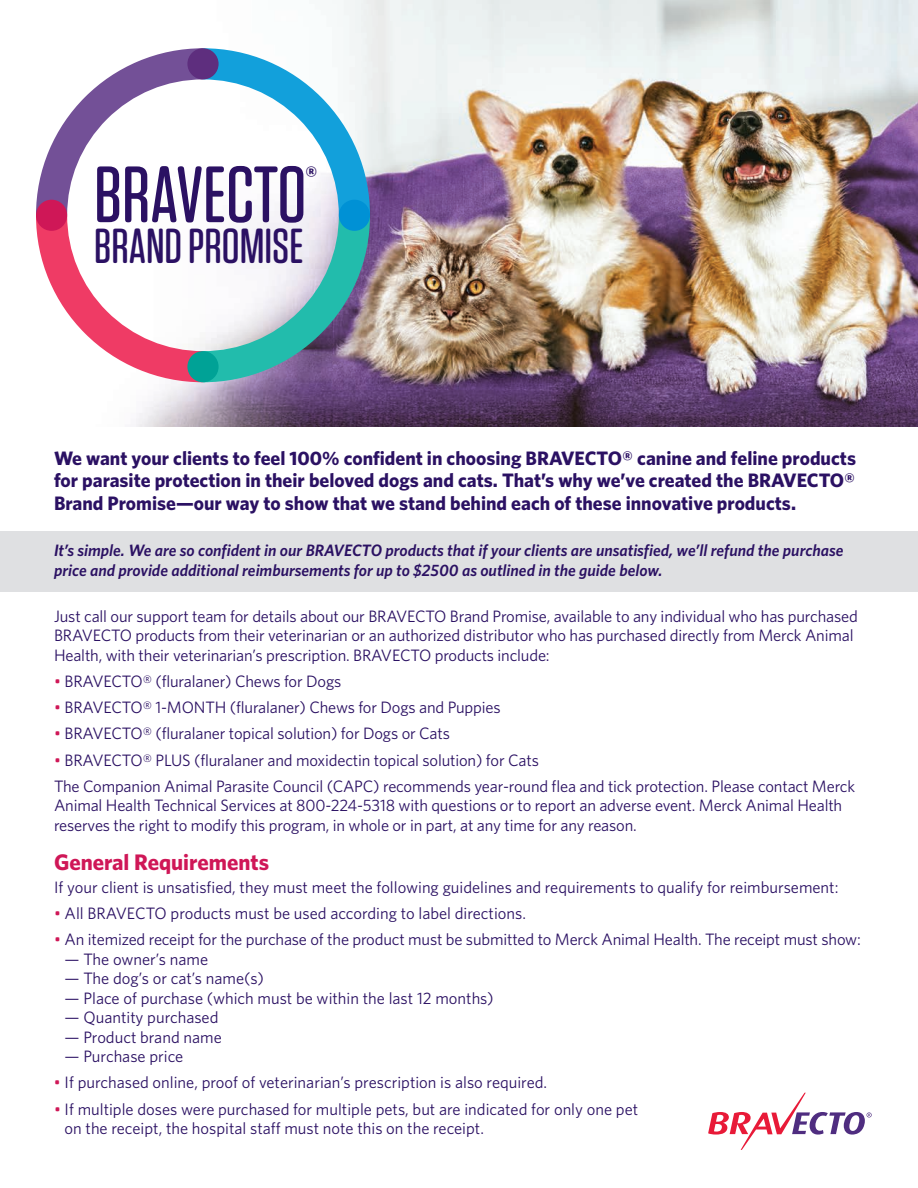
<style>
.page{position:relative;width:918px;height:1188px;background:#fff}
.page>*{position:absolute;margin:0;border:0;box-sizing:border-box;transform-origin:0 0}
.t1{font:500 79.65px "Tungsten Rounded";color:#2b1163}
.t2{font:500 49.05px "Tungsten Rounded";color:#2b1163}
.t3{font:700 22.5px "Whitney";color:#cf1757}
.t4{font:700 22.2px "Whitney";color:#2b1163}
.t5{font:700 19.5px/22.5px "Whitney";color:#2b1163;text-align:justify}
.t6{font:16.5px/19.5px "Whitney";letter-spacing:-.01em;color:#2b1163}
.t7{font:italic 600 16.5px/19.5px "Whitney";color:#2b1163}
.s1{color:#cf1757}
</style>
<div class="page">
<img style="left:136px;top:0;width:782px;height:426px">
<div style="left:0;top:531px;width:918px;height:60px;background:#dfe0e2"></div>
<svg style="left:36px;top:48px;width:334px;height:334px"></svg>
<div style="left:36px;top:200px;width:31px;height:31px;background:#cf1757;border-radius:50%"></div>
<div style="left:187px;top:48px;width:32px;height:31px;background:#5e2e7e;border-radius:50%"></div>
<div style="left:339px;top:200px;width:31px;height:31px;background:#0091d5;border-radius:50%"></div>
<div style="left:187px;top:351px;width:32px;height:31px;background:#00a296;border-radius:50%"></div>
<svg style="left:708px;top:1093px;width:164px;height:57px"></svg>
<p class="t1" style="left:94px;top:153px;width:214px">BRAVECTO</p>
<p class="t4" style="left:305px;top:159px;width:14px">®</p>
<p class="t2" style="left:94px;top:220px;width:211px">BRAND PROMISE</p>
<p class="t5" style="left:54px;top:446px;width:804px">We want your clients to feel 100% confident in choosing BRAVECTO® canine and feline products for parasite protection in their beloved dogs and cats. That’s why we’ve created the BRAVECTO® Brand Promise—our way to show that we stand behind each of these innovative products.</p>
<p class="t7" style="left:54px;top:541px;width:791px">It’s simple. We are so confident in our BRAVECTO products that if your clients are unsatisfied, we’ll refund the purchase price and provide additional reimbursements for up to $2500 as outlined in the guide below.</p>
<p class="t6" style="left:54px;top:606px;width:805px">Just call our support team for details about our BRAVECTO Brand Promise, available to any individual who has purchased<br>BRAVECTO products from their veterinarian or an authorized distributor who has purchased directly from Merck Animal<br>Health, with their veterinarian’s prescription. BRAVECTO products include:</p>
<p class="t6" style="left:54px;top:671px;width:289px"><span class="s1">•</span> BRAVECTO® (fluralaner) Chews for Dogs</p>
<p class="t6" style="left:54px;top:697px;width:448px"><span class="s1">•</span> BRAVECTO® 1-MONTH (fluralaner) Chews for Dogs and Puppies</p>
<p class="t6" style="left:54px;top:724px;width:398px"><span class="s1">•</span> BRAVECTO® (fluralaner topical solution) for Dogs or Cats</p>
<p class="t6" style="left:54px;top:750px;width:486px"><span class="s1">•</span> BRAVECTO® PLUS (fluralaner and moxidectin topical solution) for Cats</p>
<p class="t6" style="left:54px;top:776px;width:803px">The Companion Animal Parasite Council (CAPC) recommends year-round flea and tick protection. Please contact Merck<br>Animal Health Technical Services at 800-224-5318 with questions or to report an adverse event. Merck Animal Health reserves the right to modify this program, in whole or in part, at any time for any reason.</p>
<p class="t3" style="left:54px;top:847px;width:217px">General Requirements</p>
<p class="t6" style="left:54px;top:877px;width:786px">If your client is unsatisfied, they must meet the following guidelines and requirements to qualify for reimbursement:</p>
<p class="t6" style="left:54px;top:903px;width:474px"><span class="s1">•</span> All BRAVECTO products must be used according to label directions.</p>
<p class="t6" style="left:54px;top:929px;width:808px"><span class="s1">•</span> An itemized receipt for the purchase of the product must be submitted to Merck Animal Health. The receipt must show:</p>
<p class="t6" style="left:65px;top:949px;width:145px">— The owner’s name</p>
<p class="t6" style="left:65px;top:968px;width:201px">— The dog’s or cat’s name(s)</p>
<p class="t6" style="left:65px;top:988px;width:431px">— Place of purchase (which must be within the last 12 months)</p>
<p class="t6" style="left:65px;top:1007px;width:155px">— Quantity purchased</p>
<p class="t6" style="left:65px;top:1027px;width:159px">— Product brand name</p>
<p class="t6" style="left:65px;top:1046px;width:120px">— Purchase price</p>
<p class="t6" style="left:54px;top:1073px;width:495px"><span class="s1">•</span> If purchased online, proof of veterinarian’s prescription is also required.</p>
<p class="t6" style="left:65px;top:1099px;width:575px;text-indent:-11px"><span class="s1">•</span> If multiple doses were purchased for multiple pets, but are indicated for only one pet on the receipt, the hospital staff must note this on the receipt.</p>
</div>
